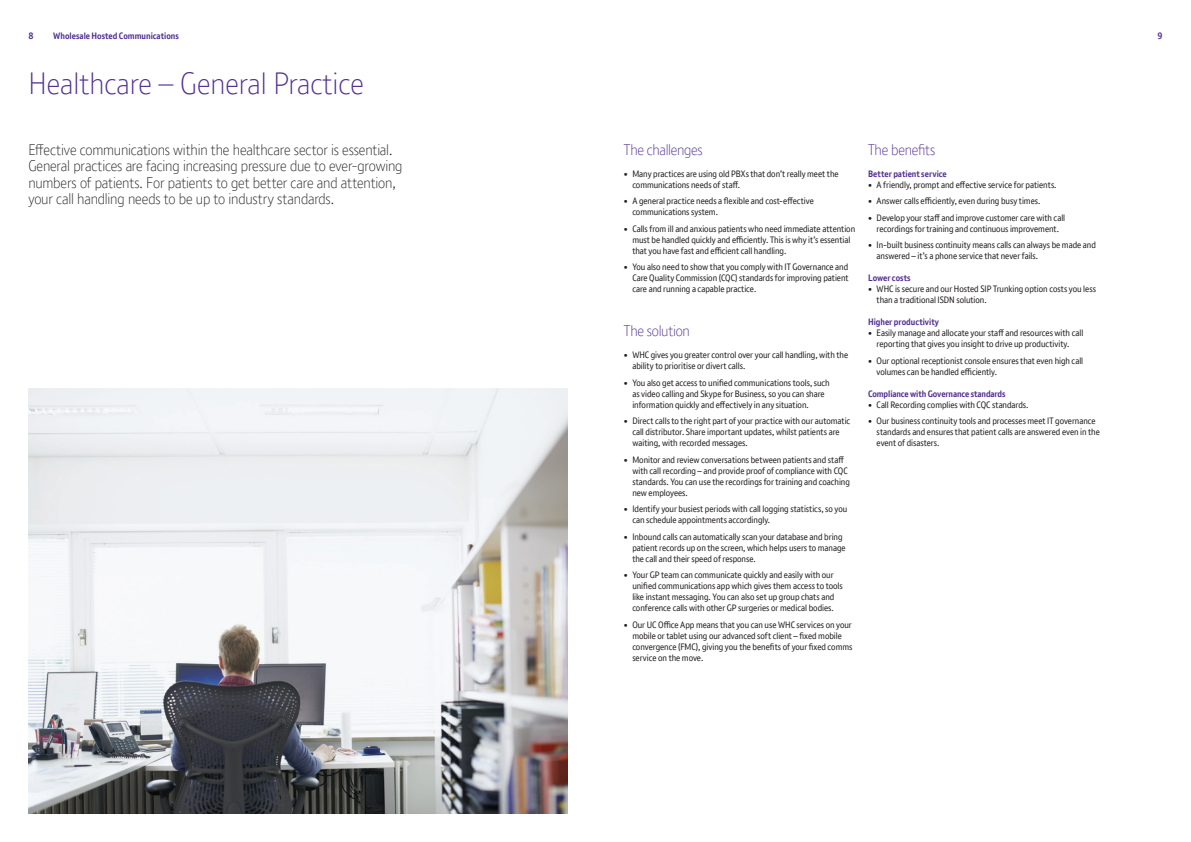
<style>
.page{position:relative;width:1191px;height:842px;background:#fff}
.page>*{position:absolute;margin:0;border:0;box-sizing:border-box;transform-origin:0 0}
.Heading_BT_Light_30{font:300 30px "BT Font";color:#502e92}
.Introduction_copy_BT{font:300 15px/16.5px "BT Font";letter-spacing:-.01em;color:#231f20}
.Body_heading_BT_Bold{font:300 15px "BT Font";letter-spacing:-.015em;color:#502e92}
.Body_copy_BT_Light_9{font:300 15px "BT Font";letter-spacing:-.02em;color:#502e92}
.Body_copy_BT_Light_9-2{font:9px/11px "BT Font";letter-spacing:-.005em;color:#231f20}
.Body_heading_BT_Bold-2{font:700 9px "BT Font";letter-spacing:-.005em;color:#502e92}
.Page_No_s{font:700 9px "BT Font";color:#502e92}
</style>
<div class="page">
<img style="left:28px;top:388px;width:539px;height:426px">
<p class="Page_No_s" style="left:28px;top:30px;width:7px">8</p>
<p class="Page_No_s" style="left:53px;top:30px;width:127px">Wholesale Hosted Communications</p>
<p class="Page_No_s" style="left:1157px;top:30px;width:7px">9</p>
<p class="Heading_BT_Light_30" style="left:28px;top:64px;width:337px">Healthcare – General Practice</p>
<p class="Introduction_copy_BT" style="left:28px;top:141px;width:376px">Effective communications within the healthcare sector is essential.<br>General practices are facing increasing pressure due to ever-growing numbers of patients. For patients to get better care and attention, your call handling needs to be up to industry standards.</p>
<p class="Body_copy_BT_Light_9" style="left:624px;top:140px;width:80px">The challenges</p>
<p class="Body_copy_BT_Light_9-2" style="left:632px;top:168px;width:208px;text-indent:-9px">• Many practices are using old PBXs that don’t really meet the communications needs of staff.</p>
<p class="Body_copy_BT_Light_9-2" style="left:632px;top:196px;width:183px;text-indent:-9px">• A general practice needs a flexible and cost-effective communications system.</p>
<p class="Body_copy_BT_Light_9-2" style="left:632px;top:223px;width:224px;text-indent:-9px">• Calls from ill and anxious patients who need immediate attention must be handled quickly and efficiently. This is why it’s essential that you have fast and efficient call handling.</p>
<p class="Body_copy_BT_Light_9-2" style="left:632px;top:262px;width:218px;text-align:justify;text-indent:-9px">• You also need to show that you comply with IT Governance and Care Quality Commission (CQC) standards for improving patient care and running a capable practice.</p>
<p class="Body_heading_BT_Bold" style="left:624px;top:321px;width:67px">The solution</p>
<p class="Body_copy_BT_Light_9-2" style="left:632px;top:350px;width:217px;text-indent:-9px">• WHC gives you greater control over your call handling, with the ability to prioritise or divert calls.</p>
<p class="Body_copy_BT_Light_9-2" style="left:632px;top:377px;width:199px;text-indent:-9px">• You also get access to unified communications tools, such as video calling and Skype for Business, so you can share information quickly and effectively in any situation.</p>
<p class="Body_copy_BT_Light_9-2" style="left:632px;top:416px;width:219px;text-indent:-9px">• Direct calls to the right part of your practice with our automatic call distributor. Share important updates, whilst patients are waiting, with recorded messages.</p>
<p class="Body_copy_BT_Light_9-2" style="left:632px;top:454px;width:219px;text-indent:-9px">• Monitor and review conversations between patients and staff with call recording – and provide proof of compliance with CQC standards. You can use the recordings for training and coaching new employees.</p>
<p class="Body_copy_BT_Light_9-2" style="left:632px;top:504px;width:216px;text-indent:-9px">• Identify your busiest periods with call logging statistics, so you can schedule appointments accordingly.</p>
<p class="Body_copy_BT_Light_9-2" style="left:632px;top:531px;width:215px;text-indent:-9px">• Inbound calls can automatically scan your database and bring patient records up on the screen, which helps users to manage the call and their speed of response.</p>
<p class="Body_copy_BT_Light_9-2" style="left:632px;top:570px;width:212px;text-indent:-9px">• Your GP team can communicate quickly and easily with our unified communications app which gives them access to tools like instant messaging. You can also set up group chats and conference calls with other GP surgeries or medical bodies.</p>
<p class="Body_copy_BT_Light_9-2" style="left:632px;top:619px;width:221px;text-indent:-9px">• Our UC Office App means that you can use WHC services on your mobile or tablet using our advanced soft client – fixed mobile convergence (FMC), giving you the benefits of your fixed comms service on the move.</p>
<p class="Body_heading_BT_Bold" style="left:868px;top:140px;width:69px">The benefits</p>
<p class="Body_heading_BT_Bold-2" style="left:868px;top:168px;width:80px">Better patient service</p>
<p class="Body_copy_BT_Light_9-2" style="left:868px;top:179px;width:190px">• A friendly, prompt and effective service for patients.</p>
<p class="Body_copy_BT_Light_9-2" style="left:868px;top:196px;width:174px">• Answer calls efficiently, even during busy times.</p>
<p class="Body_copy_BT_Light_9-2" style="left:868px;top:212px;width:199px;text-align:center">• Develop your staff and improve customer care with call recordings for training and continuous improvement.</p>
<p class="Body_copy_BT_Light_9-2" style="left:876px;top:240px;width:221px;text-indent:-9px">• In-built business continuity means calls can always be made and answered – it’s a phone service that never fails.</p>
<p class="Body_heading_BT_Bold-2" style="left:868px;top:272px;width:44px">Lower costs</p>
<p class="Body_copy_BT_Light_9-2" style="left:876px;top:284px;width:221px;text-indent:-9px">• WHC is secure and our Hosted SIP Trunking option costs you less than a traditional ISDN solution.</p>
<p class="Body_heading_BT_Bold-2" style="left:868px;top:316px;width:73px">Higher productivity</p>
<p class="Body_copy_BT_Light_9-2" style="left:876px;top:328px;width:208px;text-indent:-9px">• Easily manage and allocate your staff and resources with call reporting that gives you insight to drive up productivity.</p>
<p class="Body_copy_BT_Light_9-2" style="left:876px;top:355px;width:208px;text-indent:-9px">• Our optional receptionist console ensures that even high call volumes can be handled efficiently.</p>
<p class="Body_heading_BT_Bold-2" style="left:868px;top:388px;width:139px">Compliance with Governance standards</p>
<p class="Body_copy_BT_Light_9-2" style="left:868px;top:399px;width:162px">• Call Recording complies with CQC standards.</p>
<p class="Body_copy_BT_Light_9-2" style="left:876px;top:416px;width:225px;text-indent:-9px">• Our business continuity tools and processes meet IT governance standards and ensures that patient calls are answered even in the event of disasters.</p>
</div>
